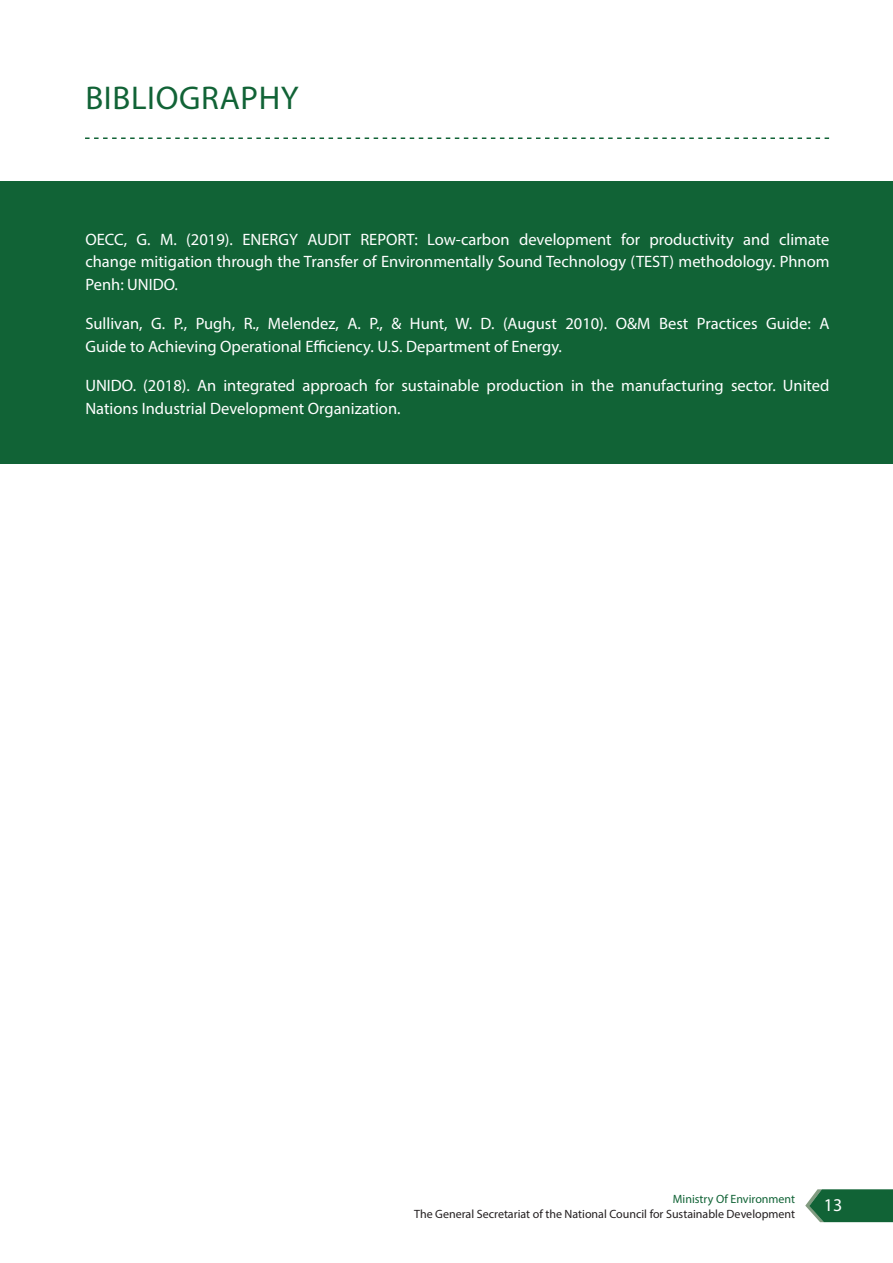
<style>
.page{position:relative;width:893px;height:1263px;background:#fff}
.page>*{position:absolute;margin:0;border:0;box-sizing:border-box;transform-origin:0 0}
.t1{font:33px "Myriad Pro";letter-spacing:.02em;color:#116336}
.t2{font:18px "Myriad Pro";color:#fff}
.Body{font:16.5px/22.5px "Myriad Pro";color:#fff}
.t3{font:12px "Myriad Pro";color:#231f20}
.t4{font:12px "Myriad Pro";color:#116336}
</style>
<div class="page">
<div style="left:0;top:181px;width:893px;height:282px;background:#116336"></div>
<svg style="left:85px;top:137px;width:744px;height:2px"></svg>
<svg style="left:805px;top:1189px;width:88px;height:33px;background:#2b734b"></svg>
<p class="t1" style="left:85px;top:77px;width:215px">BIBLIOGRAPHY</p>
<p class="Body" style="left:85px;top:228px;width:746px;text-align:justify">OECC, G. M. (2019). ENERGY AUDIT REPORT: Low-carbon development for productivity and climate change mitigation through the Transfer of Environmentally Sound Technology (TEST) methodology. Phnom Penh: UNIDO.</p>
<p class="Body" style="left:85px;top:312px;width:746px">Sullivan, G. P., Pugh, R., Melendez, A. P., &amp; Hunt, W. D. (August 2010). O&amp;M Best Practices Guide: A<br>Guide to Achieving Operational Efficiency. U.S. Department of Energy.</p>
<p class="Body" style="left:85px;top:374px;width:746px">UNIDO. (2018). An integrated approach for sustainable production in the manufacturing sector. United<br>Nations Industrial Development Organization.</p>
<p class="t4" style="left:673px;top:1191px;width:124px">Ministry Of Environment</p>
<p class="t3" style="left:414px;top:1206px;width:382px">The General Secretariat of the National Council for Sustainable Development</p>
<p class="t2" style="left:824px;top:1194px;width:20px">13</p>
</div>
